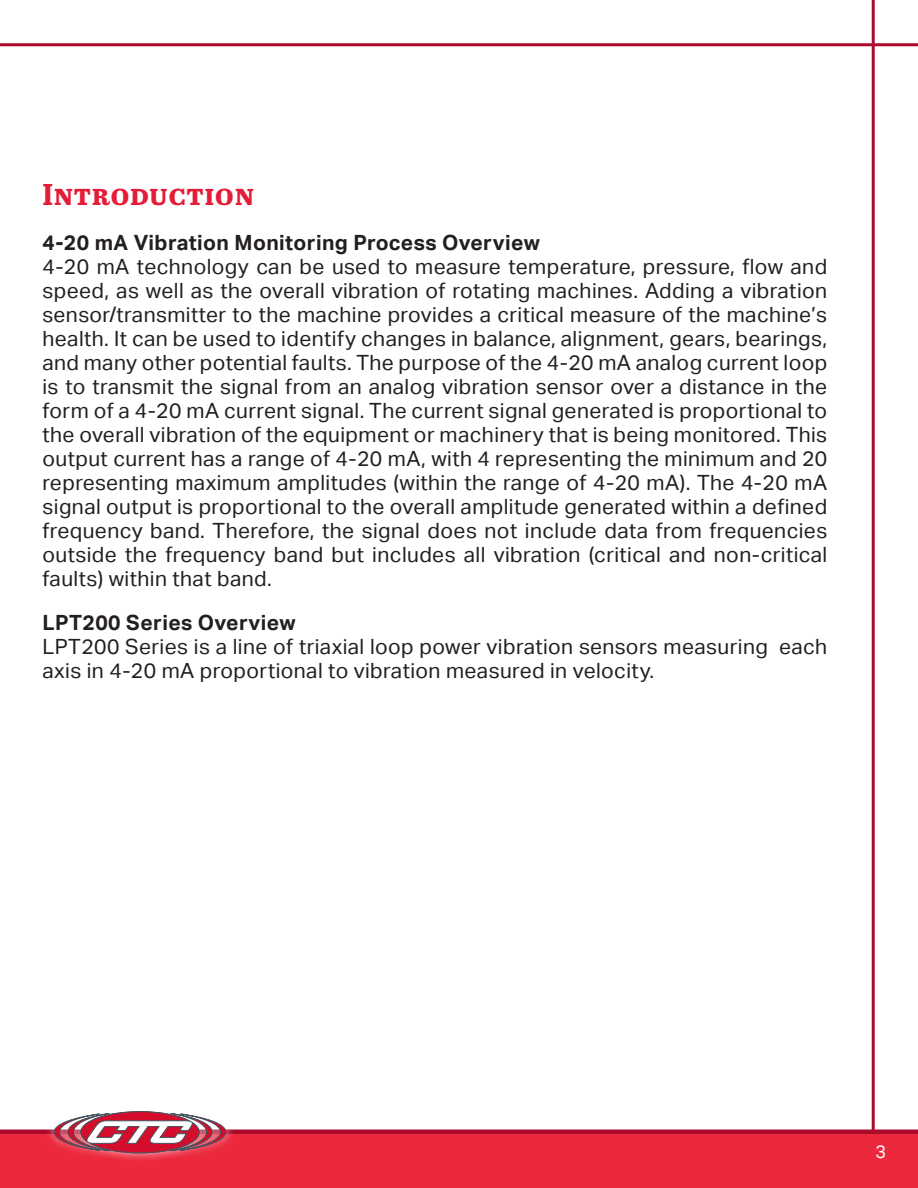
<style>
.page{position:relative;width:918px;height:1188px;background:#fff}
.page>*{position:absolute;margin:0;border:0;box-sizing:border-box;transform-origin:0 0}
.Heading{font:700 30px "Abril Text";letter-spacing:.02em;color:#e31c37}
.Body{font:21px/24px "Aktiv Grotesk";letter-spacing:.02em;color:#231f20;text-align:justify}
.Body-2{font:700 21px "Aktiv Grotesk";letter-spacing:.02em;color:#231f20}
.t1{font:18px "Aktiv Grotesk";color:#fff}
</style>
<div class="page">
<hr style="left:872px;top:0;width:3px;height:1188px;background:#aa0a2b">
<div style="left:0;top:1134px;width:918px;height:54px;background:#eb283c"></div>
<hr style="left:0;top:1130px;width:918px;height:4px;background:#aa0a2b">
<hr style="left:0;top:43px;width:918px;height:3px;background:#aa0a2b">
<div style="left:45px;top:1102px;width:190px;height:61px;background:#fff;opacity:.75"></div>
<svg style="left:54px;top:1112px;width:172px;height:41px"></svg>
<p class="Heading" style="left:43px;top:173px;width:213px">Introduction</p>
<p class="Body-2" style="left:43px;top:230px;width:499px">4-20 mA Vibration Monitoring Process Overview</p>
<p class="Body" style="left:43px;top:254px;width:786px">4-20 mA technology can be used to measure temperature, pressure, flow and speed, as well as the overall vibration of rotating machines. Adding a vibration sensor/transmitter to the machine provides a critical measure of the machine’s health. It can be used to identify changes in balance, alignment, gears, bearings, and many other potential faults. The purpose of the 4-20 mA analog current loop is to transmit the signal from an analog vibration sensor over a distance in the form of a 4-20 mA current signal. The current signal generated is proportional to the overall vibration of the equipment or machinery that is being monitored. This output current has a range of 4-20 mA, with 4 representing the minimum and 20 representing maximum amplitudes (within the range of 4-20 mA). The 4-20 mA signal output is proportional to the overall amplitude generated within a defined frequency band. Therefore, the signal does not include data from frequencies outside the frequency band but includes all vibration (critical and non-critical faults) within that band.</p>
<p class="Body-2" style="left:43px;top:610px;width:255px">LPT200 Series Overview</p>
<p class="Body" style="left:43px;top:635px;width:786px">LPT200 Series is a line of triaxial loop power vibration sensors measuring each axis in 4-20 mA proportional to vibration measured in velocity.</p>
<p class="t1" style="left:875px;top:1142px;width:12px">3</p>
</div>
